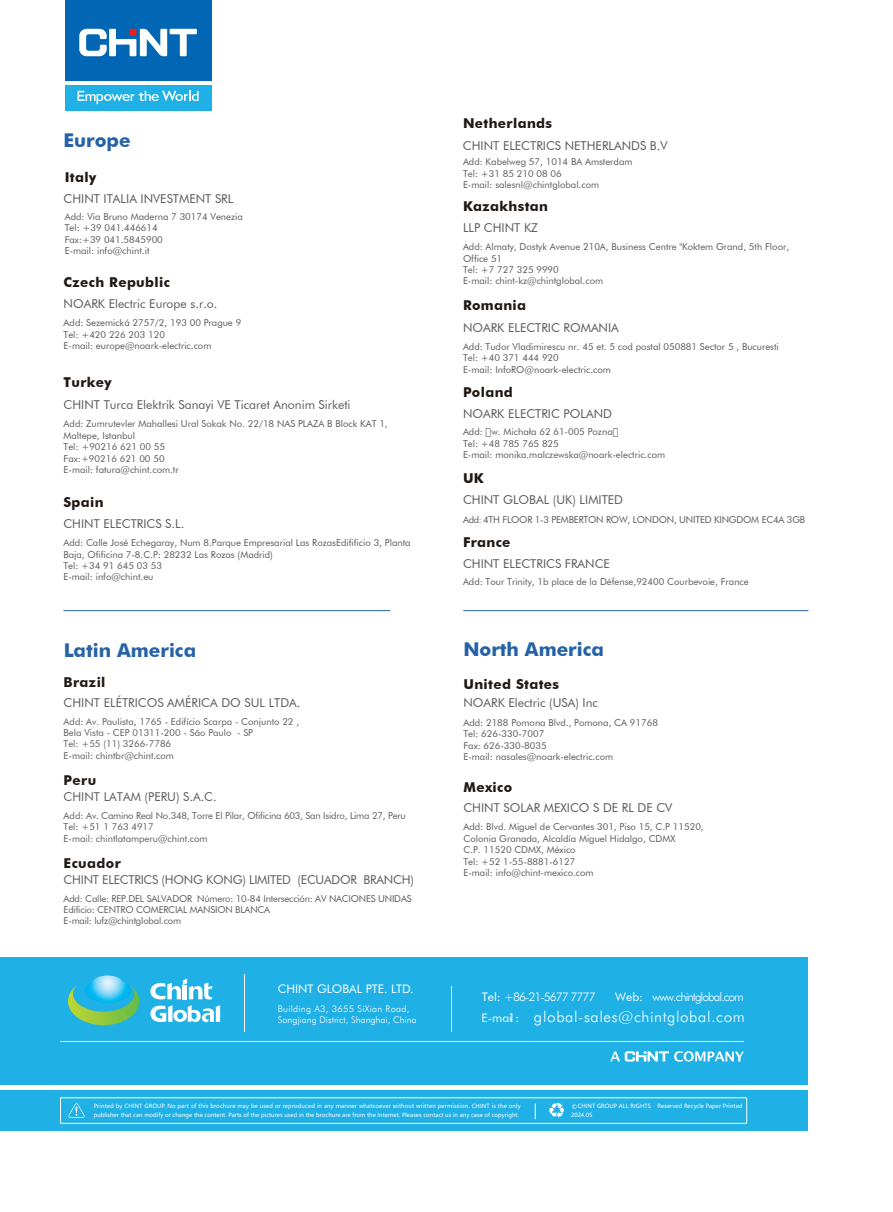
<style>
.page{position:relative;width:893px;height:1212px;background:#fff}
.page>*{position:absolute;margin:0;border:0;box-sizing:border-box;transform-origin:0 0}
.t1{font:700 19.05px "Futura BT";color:#2461a6}
.t2{font:300 15px "Futura BT";letter-spacing:.04em;color:#fff}
.t3{font:700 13.5px "Futura BT";letter-spacing:.025em;color:#201814}
.t4{font:12.15px "Futura BT";color:#595a5c}
.t5{font:12.15px "Futura BT";letter-spacing:-.02em;color:#595a5c}
.t6{font:300 12px "Futura BT";letter-spacing:-.08em;color:#fff}
.t7{font:11.85px "Futura BT";color:#fff}
.t8{font:9.45px/11.4px "Futura BT";color:#595a5c}
.t9{font:9.45px/11.4px "Futura BT";letter-spacing:-.02em;color:#595a5c}
.t10{font:300 9.15px/11.1px "Futura BT";color:#fff}
.t11{font:5.7px/8.6px "Microsoft Ya Hei";color:#fff}
.s1{font-family:"Adobe Song Std";font-weight:300}
.s2{font-weight:400;font-size:11.85px}
</style>
<div class="page">
<div style="left:65px;top:85px;width:146px;height:25px;background:#1fb0e6"></div>
<div style="left:65px;top:0;width:146px;height:81px;background:#0166b3"></div>
<svg style="left:79px;top:29px;width:118px;height:27px"></svg>
<div style="left:130px;top:29px;width:6px;height:7px;background:#ee1d23"></div>
<svg style="left:78px;top:91px;width:121px;height:13px"></svg>
<div style="left:0;top:1090px;width:808px;height:41px;background:#1fb0e6"></div>
<div style="left:0;top:957px;width:808px;height:127px;background:#1fb0e6"></div>
<svg style="left:549px;top:1103px;width:15px;height:15px"></svg>
<svg style="left:572px;top:1104px;width:5px;height:5px"></svg>
<svg style="left:68px;top:1103px;width:17px;height:15px"></svg>
<div style="left:60px;top:1098px;width:687px;height:25px;border:1px solid #fff"></div>
<svg style="left:535px;top:1103px;width:1px;height:16px"></svg>
<hr style="left:244px;top:974px;width:1px;height:57px;background:#fff">
<hr style="left:451px;top:986px;width:1px;height:45px;background:#fff">
<svg style="left:68px;top:975px;width:71px;height:50px"></svg>
<svg style="left:150px;top:978px;width:70px;height:44px"></svg>
<svg style="left:610px;top:1051px;width:134px;height:11px"></svg>
<hr style="left:61px;top:1041px;width:683px;height:1px;background:#fff">
<hr style="left:64px;top:610px;width:326px;height:1px;background:#2461a6">
<hr style="left:463px;top:610px;width:345px;height:1px;background:#2461a6">
<hr style="left:892px;top:1px;width:1px;height:1211px;background:#231f20">
<p class="t1" style="left:64px;top:129px;width:69px">Europe</p>
<p class="t3" style="left:65px;top:169px;width:33px">Italy</p>
<p class="t4" style="left:64px;top:192px;width:171px">CHINT ITALIA INVESTMENT SRL</p>
<p class="t8" style="left:65px;top:211px;width:180px">Add: Via Bruno Maderna 7 30174 Venezia<br>Tel: +39 041.446614<br>Fax:+39 041.5845900<br>E-mail: info@chint.it</p>
<p class="t3" style="left:463px;top:115px;width:91px">Netherlands</p>
<p class="t4" style="left:463px;top:139px;width:206px">CHINT ELECTRICS NETHERLANDS B.V</p>
<p class="t8" style="left:463px;top:156px;width:171px">Add: Kabelweg 57, 1014 BA Amsterdam<br>Tel: +31 85 210 08 06<br>E-mail: salesnl@chintglobal.com</p>
<p class="t3" style="left:463px;top:198px;width:87px">Kazakhstan</p>
<p class="t4" style="left:463px;top:220px;width:77px">LLP CHINT KZ</p>
<p class="t8" style="left:463px;top:241px;width:328px">Add: Almaty, Dostyk Avenue 210A, Business Centre "Koktem Grand, 5th Floor,<br>Office 51<br>Tel: +7 727 325 9990</p>
<p class="t3" style="left:64px;top:274px;width:108px">Czech Republic</p>
<p class="t8" style="left:463px;top:275px;width:142px">E-mail: chint-kz@chintglobal.com</p>
<p class="t4" style="left:64px;top:296px;width:155px">NOARK Electric Europe s.r.o.</p>
<p class="t8" style="left:64px;top:317px;width:179px">Add: Sezemická 2757/2, 193 00 Prague 9<br>Tel: +420 226 203 120<br>E-mail: europe@noark-electric.com</p>
<p class="t3" style="left:463px;top:297px;width:65px">Romania</p>
<p class="t4" style="left:463px;top:320px;width:157px">NOARK ELECTRIC ROMANIA</p>
<p class="t8" style="left:463px;top:341px;width:317px">Add: Tudor Vladimirescu nr. 45 et. 5 cod postal 050881 Sector 5 , Bucuresti<br>Tel: +40 371 444 920<br>E-mail: InfoRO@noark-electric.com</p>
<p class="t3" style="left:463px;top:384px;width:51px">Poland</p>
<p class="t4" style="left:463px;top:407px;width:150px">NOARK ELECTRIC POLAND</p>
<p class="t8" style="left:463px;top:426px;width:204px">Add: Đw. Michała 62 61-005 PoznaĐ<br>Tel: +48 785 765 825<br>E-mail: monika.malczewska@noark-electric.com</p>
<p class="t3" style="left:64px;top:374px;width:50px">Turkey</p>
<p class="t4" style="left:64px;top:397px;width:288px">CHINT Turca Elektrik Sanayi VE Ticaret Anonim Sirketi</p>
<p class="t8" style="left:64px;top:418px;width:326px">Add: Zumrutevler Mahallesi Ural Sokak No. 22/18 NAS PLAZA B Block KAT 1,<br>Maltepe, Istanbul<br>Tel: +90216 621 00 55<br>Fax:+90216 621 00 50<br>E-mail: fatura@chint.com.tr</p>
<p class="t3" style="left:463px;top:470px;width:22px">UK</p>
<p class="t4" style="left:463px;top:493px;width:162px">CHINT GLOBAL (UK) LIMITED</p>
<p class="t9" style="left:463px;top:514px;width:344px">Add<span class="s1">:</span> 4TH FLOOR 1-3 PEMBERTON ROW, LONDON, UNITED KINGDOM EC4A 3GB</p>
<p class="t3" style="left:63px;top:494px;width:42px">Spain</p>
<p class="t4" style="left:63px;top:516px;width:122px">CHINT ELECTRICS S.L.</p>
<p class="t8" style="left:63px;top:537px;width:349px">Add: Calle José Echegaray, Num 8.Parque Empresarial Las RozasEdifificio 3, Planta Baja, Ofificina 7-8.C.P: 28232 Las Rozas (Madrid)<br>Tel: +34 91 645 03 53<br>E-mail: info@chint.eu</p>
<p class="t3" style="left:463px;top:534px;width:49px">France</p>
<p class="t4" style="left:463px;top:556px;width:148px">CHINT ELECTRICS FRANCE</p>
<p class="t8" style="left:463px;top:576px;width:287px">Add: Tour Trinity, 1b place de la Défense,92400 Courbevoie, France</p>
<h1 class="t1" style="left:64px;top:639px;width:134px">Latin America</h1>
<h3 class="t3" style="left:64px;top:674px;width:43px">Brazil</h3>
<p class="t4" style="left:64px;top:695px;width:238px">CHINT ELÉTRICOS AMÉRICA DO SUL LTDA.</p>
<p class="t8" style="left:64px;top:715px;width:237px">Add: Av. Paulista, 1765 - Edifício Scarpa - Conjunto 22 , Bela Vista - CEP 01311-200 - São Paulo - SP<br>Tel: +55 (11) 3266-7786<br>E-mail: chintbr@chint.com</p>
<h3 class="t3" style="left:64px;top:772px;width:34px">Peru</h3>
<p class="t4" style="left:64px;top:789px;width:155px">CHINT LATAM (PERU) S.A.C.</p>
<p class="t9" style="left:64px;top:809px;width:344px">Add: Av. Camino Real No.348, Torre El Pilar, Ofificina 603, San Isidro, Lima 27, Peru<br>Tel: +51 1 763 4917<br>E-mail: chintlatamperu@chint.com</p>
<h3 class="t3" style="left:64px;top:855px;width:59px">Ecuador</h3>
<p class="t5" style="left:64px;top:872px;width:352px">CHINT ELECTRICS (HONG KONG) LIMITED (ECUADOR BRANCH)</p>
<p class="t9" style="left:64px;top:892px;width:349px">Add: Calle: REP.DEL SALVADOR Número: 10-84 Intersección: AV NACIONES UNIDAS<br>Edificio: CENTRO COMERCIAL MANSION BLANCA<br>E-mail: lufz@chintglobal.com</p>
<p class="t7" style="left:278px;top:981px;width:137px">CHINT GLOBAL PTE. LTD.</p>
<p class="t10" style="left:278px;top:1003px;width:140px">Building A3, 3655 SiXian Road,<br>Songjiang District, Shanghai, China</p>
<p class="t1" style="left:463px;top:638px;width:142px">North America</p>
<p class="t3" style="left:463px;top:676px;width:97px">United States</p>
<p class="t4" style="left:463px;top:696px;width:136px">NOARK Electric (USA) Inc</p>
<p class="t8" style="left:463px;top:716px;width:196px">Add: 2188 Pomona Blvd., Pomona, CA 91768<br>Tel: 626-330-7007<br>Fax: 626-330-8035<br>E-mail: nasales@noark-electric.com</p>
<p class="t3" style="left:463px;top:779px;width:50px">Mexico</p>
<p class="t4" style="left:463px;top:800px;width:210px">CHINT SOLAR MEXICO S DE RL DE CV</p>
<p class="t8" style="left:463px;top:821px;width:242px">Add: Blvd. Miguel de Cervantes 301, Piso 15, C.P 11520, Colonia Granada, Alcaldía Miguel Hidalgo, CDMX<br>C.P. 11520 CDMX, México<br>Tel: +52 1-55-8881-6127<br>E-mail: info@chint-mexico.com</p>
<p class="t6" style="left:482px;top:988px;width:115px"><span class="s2">Tel:</span> +86-21-5677 7777</p>
<p class="t6" style="left:615px;top:989px;width:130px"><span class="s2">Web:</span> www.chintglobal.com</p>
<p class="t2" style="left:482px;top:1006px;width:265px"><span class="s2">E-mail :</span> global-sales@chintglobal.com</p>
<p class="t11" style="left:94px;top:1102px;width:428px">Printed by CHINT GROUP. No part of this brochure may be used or reproduced in any manner whatsoever without written permission. CHINT is the only publisher that can modify or change the content. Parts of the pictures used in the brochure are from the Internet. Pleases contact us in any case of copyright.</p>
<p class="t11" style="left:571px;top:1102px;width:173px;text-indent:7px">CHINT GROUP ALL RIGHTS Reserved Recycle Paper Printed<br>2024.05</p>
</div>
